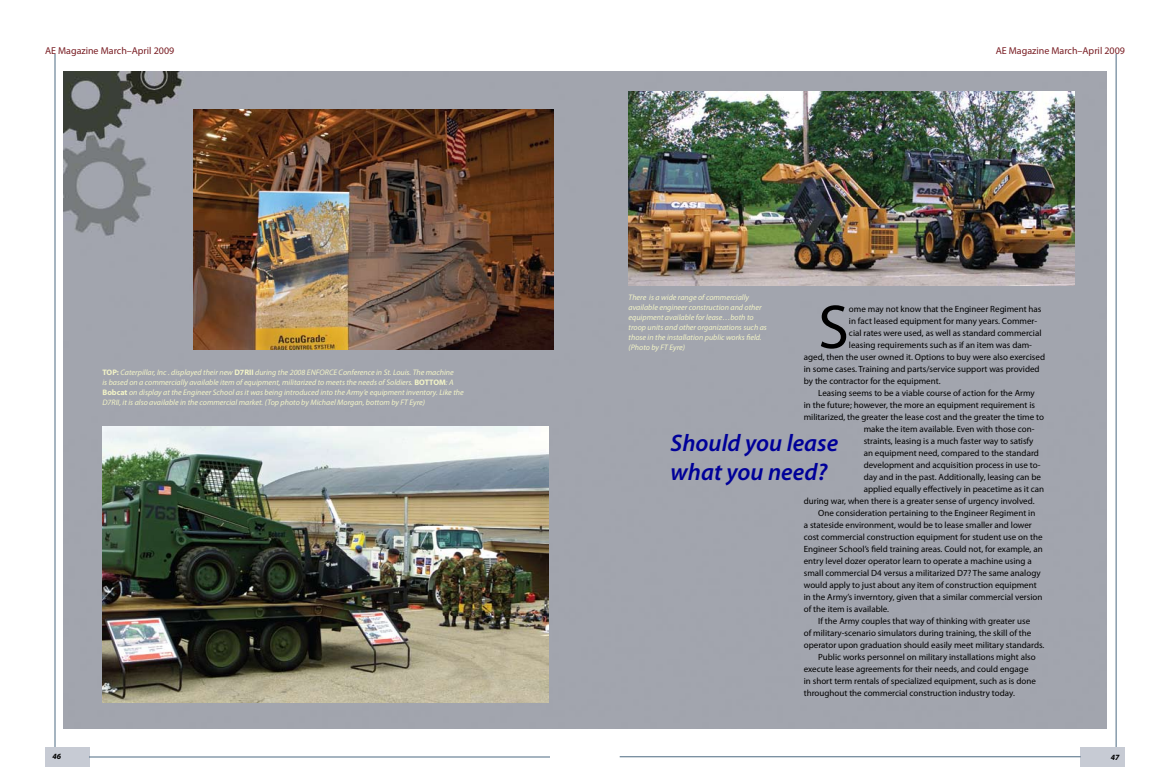
<style>
.page{position:relative;width:1170px;height:783px;background:#fff}
.page>*{position:absolute;margin:0;border:0;box-sizing:border-box;transform-origin:0 0}
.t1{font:62.4px "Myriad Pro";color:#000}
.t2{font:italic 600 24px/28.8px "Myriad Pro";color:#009}
.t3{font:10px "Myriad Pro";color:#791d23}
.t4{font:9px "Myriad Pro";color:#000}
.t5{font:italic 8px/10px "Myriad Pro";color:#f3f4c7}
.t6{font:italic 700 8px "Myriad Pro";color:#000}
.s1{font-weight:700;font-style:normal}
</style>
<div class="page">
<div style="left:45px;top:747px;width:45px;height:20px;background:#c7cbd4"></div>
<hr style="left:55px;top:54px;width:1px;height:693px;background:#4c6a82">
<hr style="left:89px;top:757px;width:461px;height:1px;background:#4c6a82">
<div style="left:1080px;top:747px;width:45px;height:20px;background:#c7cbd4"></div>
<hr style="left:620px;top:757px;width:461px;height:1px;background:#4c6a82">
<hr style="left:1116px;top:54px;width:1px;height:693px;background:#4c6a82">
<div style="left:63px;top:72px;width:1044px;height:657px;background:#a2a5ae"></div>
<img style="left:103px;top:426px;width:446px;height:277px">
<img style="left:628px;top:92px;width:447px;height:193px">
<img style="left:193px;top:110px;width:360px;height:239px">
<p class="t3" style="left:45px;top:44px;width:131px">AE Magazine March–April 2009</p>
<p class="t5" style="left:102px;top:367px;width:363px"><span class="s1">TOP:</span> Caterpillar, Inc . displayed their new <span class="s1">D7RII</span> during the 2008 ENFORCE Conference in St. Louis. The machine<br>is based on a commercially available item of equipment, militarized to meets the needs of Soldiers. <span class="s1">BOTTOM</span>: A <span class="s1">Bobcat</span> on display at the Engineer School as it was being introduced into the Army’e equipment inventory. Like the D7RII, it is also available in the commercial market. (Top photo by Michael Morgan, bottom by FT Eyre)</p>
<p class="t6" style="left:53px;top:751px;width:10px">46</p>
<p class="t3" style="left:996px;top:44px;width:131px">AE Magazine March–April 2009</p>
<p class="t5" style="left:629px;top:292px;width:140px">There is a wide range of commercially available engineer construction and other equipment available for lease…both to troop units and other organizations such as those in the installation public works field. (Photo by FT Eyre)</p>
<h1 class="t1" style="left:818px;top:289px;width:32px">S</h1>
<p class="t4" style="left:849px;top:303px;width:194px">ome may not know that the Engineer Regiment has</p>
<p class="t4" style="left:849px;top:315px;width:190px">in fact leased equipment for many years. Commer-</p>
<p class="t4" style="left:849px;top:327px;width:194px">cial rates were used, as well as standard commercial</p>
<p class="t4" style="left:849px;top:339px;width:185px">leasing requirements such as if an item was dam-</p>
<p class="t4" style="left:804px;top:351px;width:243px">aged, then the user owned it. Options to buy were also exercised</p>
<p class="t4" style="left:804px;top:363px;width:237px">in some cases. Training and parts/service support was provided</p>
<p class="t4" style="left:804px;top:375px;width:138px">by the contractor for the equipment.</p>
<p class="t4" style="left:818px;top:387px;width:218px">Leasing seems to be a viable course of action for the Army</p>
<p class="t4" style="left:804px;top:399px;width:233px">in the future; however, the more an equipment requirement is</p>
<p class="t4" style="left:804px;top:411px;width:242px">militarized, the greater the lease cost and the greater the time to</p>
<p class="t4" style="left:864px;top:423px;width:172px">make the item available. Even with those con-</p>
<p class="t4" style="left:864px;top:435px;width:171px">straints, leasing is a much faster way to satisfy</p>
<p class="t4" style="left:864px;top:447px;width:177px">an equipment need, compared to the standard</p>
<p class="t4" style="left:864px;top:459px;width:178px">development and acquisition process in use to-</p>
<p class="t4" style="left:864px;top:471px;width:179px">day and in the past. Additionally, leasing can be</p>
<p class="t4" style="left:864px;top:483px;width:182px">applied equally effectively in peacetime as it can</p>
<p class="t4" style="left:804px;top:495px;width:232px">during war, when there is a greater sense of urgency involved.</p>
<p class="t4" style="left:818px;top:507px;width:219px">One consideration pertaining to the Engineer Regiment in</p>
<p class="t4" style="left:804px;top:519px;width:230px">a stateside environment, would be to lease smaller and lower</p>
<p class="t4" style="left:804px;top:531px;width:240px">cost commercial construction equipment for student use on the</p>
<p class="t4" style="left:804px;top:543px;width:240px">Engineer School’s field training areas. Could not, for example, an</p>
<p class="t4" style="left:804px;top:555px;width:230px">entry level dozer operator learn to operate a machine using a</p>
<p class="t4" style="left:804px;top:567px;width:238px">small commercial D4 versus a militarized D7? The same analogy</p>
<p class="t4" style="left:804px;top:579px;width:234px">would apply to just about any item of construction equipment</p>
<p class="t4" style="left:804px;top:591px;width:240px">in the Army’s inverntory, given that a similar commercial version</p>
<p class="t4" style="left:804px;top:603px;width:87px">of the item is available.</p>
<p class="t4" style="left:818px;top:615px;width:213px">If the Army couples that way of thinking with greater use</p>
<p class="t4" style="left:804px;top:627px;width:229px">of military-scenario simulators during training, the skill of the</p>
<p class="t4" style="left:804px;top:639px;width:242px">operator upon graduation should easily meet military standards.</p>
<p class="t4" style="left:818px;top:651px;width:219px">Public works personnel on military installations might also</p>
<p class="t4" style="left:804px;top:663px;width:226px">execute lease agreements for their needs, and could engage</p>
<p class="t4" style="left:804px;top:675px;width:234px">in short term rentals of specialized equipment, such as is done</p>
<p class="t4" style="left:804px;top:687px;width:213px">throughout the commercial construction industry today.</p>
<h2 class="t2" style="left:671px;top:428px;width:169px">Should you lease what you need?</h2>
<p class="t6" style="left:1111px;top:752px;width:10px">47</p>
</div>
